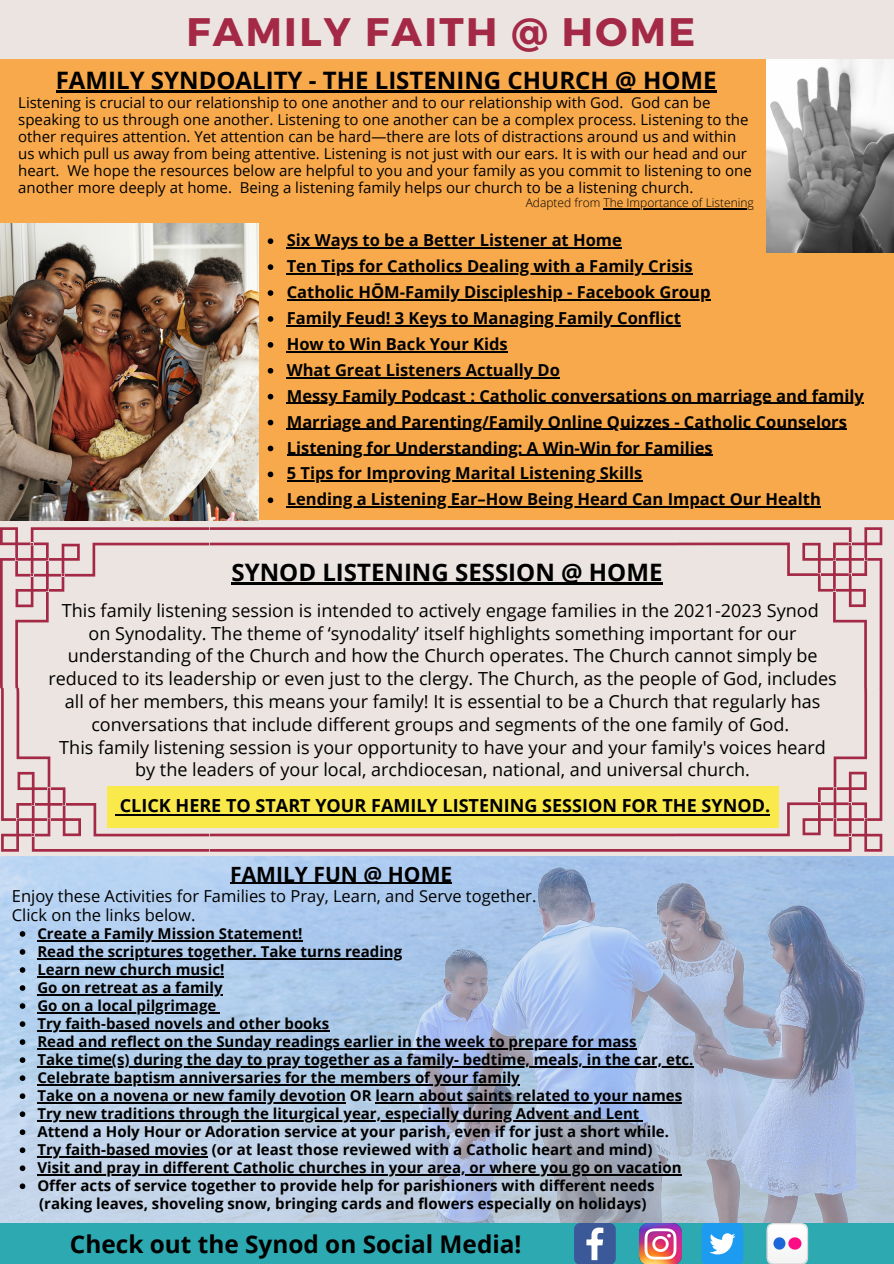
<style>
.page{position:relative;width:894px;height:1264px;background:#fff}
.page>*{position:absolute;margin:0;border:0;box-sizing:border-box;transform-origin:0 0}
.t1{font:700 39.75px "Montserrat";letter-spacing:.06em;color:#a42946}
.t2{font:700 24.3px "Open Sans";color:#000}
.t3{font:700 24px "Open Sans";color:#000}
.t4{font:700 21px "Open Sans";color:#000}
.t5{font:18px/22.8px "Open Sans";color:#000;text-align:center}
.t6{font:700 18px "Open Sans";color:#000}
.t7{font:700 16.5px "Open Sans";color:#000}
.t8{font:16.5px "Open Sans";color:#000}
.t9{font:700 15px "Open Sans";color:#000}
.t10{font:15px/17px "Open Sans";color:#000}
.t11{font:300 12px "Open Sans";color:#000}
</style>
<div class="page">
<div style="left:0;top:0;width:893px;height:1263px;background:#ebe4e1"></div>
<div style="left:0;top:59px;width:893px;height:461px;background:#f8a94b"></div>
<svg style="left:0;top:527px;width:882px;height:324px"></svg>
<img style="left:0;top:224px;width:258px;height:296px">
<img style="left:766px;top:59px;width:127px;height:194px">
<div style="left:107px;top:785px;width:671px;height:42px;background:#fae94a"></div>
<img style="left:0;top:856px;width:893px;height:366px">
<div style="left:0;top:1222px;width:893px;height:41px;background:#2da9b1"></div>
<svg style="left:574px;top:1222px;width:41px;height:41px;background:#5d77a9"></svg>
<img style="left:639px;top:1222px;width:42px;height:41px">
<div style="left:701px;top:1222px;width:42px;height:41px;background:#1d9bf0;border-radius:5px"></div>
<svg style="left:709px;top:1233px;width:26px;height:21px"></svg>
<svg style="left:766px;top:1222px;width:41px;height:41px"></svg>
<img style="left:772px;top:1236px;width:29px;height:14px">
<hr style="left:120px;top:814px;width:650px;height:1px;background:#000">
<hr style="left:231px;top:582px;width:431px;height:2px;background:#000">
<hr style="left:56px;top:91px;width:660px;height:2px;background:#000">
<hr style="left:603px;top:208px;width:150px;height:1px;background:#000">
<svg style="left:267px;top:238px;width:6px;height:6px"></svg>
<hr style="left:287px;top:247px;width:334px;height:1px;background:#000">
<svg style="left:267px;top:264px;width:6px;height:6px"></svg>
<hr style="left:287px;top:273px;width:405px;height:1px;background:#000">
<svg style="left:267px;top:290px;width:6px;height:6px"></svg>
<hr style="left:287px;top:299px;width:423px;height:1px;background:#000">
<svg style="left:267px;top:316px;width:6px;height:6px"></svg>
<hr style="left:287px;top:325px;width:393px;height:1px;background:#000">
<svg style="left:267px;top:342px;width:6px;height:5px"></svg>
<hr style="left:287px;top:351px;width:220px;height:1px;background:#000">
<svg style="left:267px;top:368px;width:6px;height:5px"></svg>
<hr style="left:287px;top:377px;width:272px;height:1px;background:#000">
<svg style="left:267px;top:394px;width:6px;height:5px"></svg>
<hr style="left:287px;top:403px;width:576px;height:1px;background:#000">
<svg style="left:267px;top:420px;width:6px;height:5px"></svg>
<hr style="left:287px;top:429px;width:559px;height:1px;background:#000">
<svg style="left:267px;top:445px;width:6px;height:6px"></svg>
<hr style="left:287px;top:454px;width:425px;height:2px;background:#000">
<svg style="left:267px;top:471px;width:6px;height:6px"></svg>
<hr style="left:287px;top:480px;width:355px;height:1px;background:#000">
<svg style="left:267px;top:497px;width:6px;height:6px"></svg>
<hr style="left:287px;top:506px;width:533px;height:1px;background:#000">
<svg style="left:20px;top:931px;width:5px;height:5px"></svg>
<hr style="left:37px;top:940px;width:265px;height:1px;background:#000">
<svg style="left:20px;top:949px;width:5px;height:5px"></svg>
<hr style="left:37px;top:958px;width:365px;height:1px;background:#000">
<svg style="left:20px;top:967px;width:5px;height:5px"></svg>
<hr style="left:37px;top:976px;width:187px;height:1px;background:#000">
<svg style="left:20px;top:985px;width:5px;height:5px"></svg>
<hr style="left:37px;top:994px;width:185px;height:1px;background:#000">
<svg style="left:20px;top:1003px;width:5px;height:5px"></svg>
<hr style="left:37px;top:1012px;width:179px;height:1px;background:#000">
<svg style="left:20px;top:1021px;width:5px;height:5px"></svg>
<hr style="left:37px;top:1030px;width:292px;height:1px;background:#000">
<svg style="left:20px;top:1039px;width:5px;height:5px"></svg>
<hr style="left:37px;top:1048px;width:599px;height:1px;background:#000">
<svg style="left:20px;top:1057px;width:5px;height:5px"></svg>
<hr style="left:37px;top:1066px;width:656px;height:1px;background:#000">
<svg style="left:20px;top:1075px;width:5px;height:5px"></svg>
<hr style="left:37px;top:1084px;width:482px;height:1px;background:#000">
<svg style="left:20px;top:1093px;width:5px;height:5px"></svg>
<hr style="left:37px;top:1102px;width:309px;height:1px;background:#000">
<hr style="left:375px;top:1102px;width:307px;height:1px;background:#000">
<svg style="left:20px;top:1111px;width:5px;height:5px"></svg>
<hr style="left:37px;top:1120px;width:602px;height:1px;background:#000">
<svg style="left:20px;top:1129px;width:5px;height:5px"></svg>
<svg style="left:20px;top:1147px;width:5px;height:5px"></svg>
<hr style="left:37px;top:1156px;width:171px;height:1px;background:#000">
<svg style="left:20px;top:1165px;width:5px;height:6px"></svg>
<hr style="left:37px;top:1174px;width:644px;height:1px;background:#000">
<svg style="left:20px;top:1183px;width:5px;height:6px"></svg>
<hr style="left:230px;top:882px;width:222px;height:1px;background:#000">
<p class="t1" style="left:186px;top:6px;width:510px">FAMILY FAITH @ HOME</p>
<p class="t3" style="left:56px;top:63px;width:662px">FAMILY SYNDOALITY - THE LISTENING CHURCH @ HOME</p>
<p class="t10" style="left:18px;top:94px;width:734px">Listening is crucial to our relationship to one another and to our relationship with God. God can be speaking to us through one another. Listening to one another can be a complex process. Listening to the other requires attention. Yet attention can be hard—there are lots of distractions around us and within us which pull us away from being attentive. Listening is not just with our ears. It is with our head and our heart. We hope the resources below are helpful to you and your family as you commit to listening to one another more deeply at home. Being a listening family helps our church to be a listening church.</p>
<p class="t11" style="left:525px;top:194px;width:230px">Adapted from The Importance of Listening</p>
<p class="t7" style="left:287px;top:229px;width:336px">Six Ways to be a Better Listener at Home</p>
<p class="t7" style="left:287px;top:254px;width:407px">Ten Tips for Catholics Dealing with a Family Crisis</p>
<p class="t7" style="left:287px;top:280px;width:425px">Catholic HŌM-Family Discipleship - Facebook Group</p>
<p class="t7" style="left:287px;top:306px;width:395px">Family Feud! 3 Keys to Managing Family Conflict</p>
<p class="t7" style="left:287px;top:332px;width:222px">How to Win Back Your Kids</p>
<p class="t7" style="left:287px;top:358px;width:274px">What Great Listeners Actually Do</p>
<p class="t7" style="left:287px;top:384px;width:578px">Messy Family Podcast : Catholic conversations on marriage and family</p>
<p class="t7" style="left:287px;top:410px;width:561px">Marriage and Parenting/Family Online Quizzes - Catholic Counselors</p>
<p class="t7" style="left:287px;top:436px;width:427px">Listening for Understanding: A Win-Win for Families</p>
<p class="t7" style="left:287px;top:462px;width:357px">5 Tips for Improving Marital Listening Skills</p>
<p class="t7" style="left:287px;top:488px;width:535px">Lending a Listening Ear–How Being Heard Can Impact Our Health</p>
<p class="t3" style="left:231px;top:555px;width:432px">SYNOD LISTENING SESSION @ HOME</p>
<p class="t5" style="left:62px;top:598px;width:758px">This family listening session is intended to actively engage families in the 2021-2023 Synod</p>
<p class="t5" style="left:48px;top:621px;width:789px">on Synodality. The theme of ‘synodality’ itself highlights something important for our understanding of the Church and how the Church operates. The Church cannot simply be reduced to its leadership or even just to the clergy. The Church, as the people of God, includes all of her members, this means your family! It is essential to be a Church that regularly has conversations that include different groups and segments of the one family of God.</p>
<p class="t5" style="left:59px;top:735px;width:768px">This family listening session is your opportunity to have your and your family's voices heard by the leaders of your local, archdiocesan, national, and universal church.</p>
<p class="t6" style="left:120px;top:793px;width:651px">CLICK HERE TO START YOUR FAMILY LISTENING SESSION FOR THE SYNOD.</p>
<p class="t4" style="left:230px;top:859px;width:223px">FAMILY FUN @ HOME</p>
<p class="t8" style="left:12px;top:884px;width:526px">Enjoy these Activities for Families to Pray, Learn, and Serve together.</p>
<p class="t8" style="left:12px;top:903px;width:185px">Click on the links below.</p>
<p class="t9" style="left:37px;top:923px;width:266px">Create a Family Mission Statement!</p>
<p class="t9" style="left:37px;top:941px;width:366px">Read the scriptures together. Take turns reading</p>
<p class="t9" style="left:37px;top:959px;width:188px">Learn new church music!</p>
<p class="t9" style="left:37px;top:977px;width:187px">Go on retreat as a family</p>
<p class="t9" style="left:37px;top:995px;width:180px">Go on a local pilgrimage</p>
<p class="t9" style="left:37px;top:1013px;width:293px">Try faith-based novels and other books</p>
<p class="t9" style="left:37px;top:1031px;width:600px">Read and reflect on the Sunday readings earlier in the week to prepare for mass</p>
<p class="t9" style="left:37px;top:1049px;width:657px">Take time(s) during the day to pray together as a family- bedtime, meals, in the car, etc.</p>
<p class="t9" style="left:37px;top:1067px;width:484px">Celebrate baptism anniversaries for the members of your family</p>
<p class="t9" style="left:37px;top:1085px;width:646px">Take on a novena or new family devotion OR learn about saints related to your names</p>
<p class="t9" style="left:37px;top:1103px;width:603px">Try new traditions through the liturgical year, especially during Advent and Lent</p>
<p class="t9" style="left:37px;top:1121px;width:633px">Attend a Holy Hour or Adoration service at your parish, even if for just a short while.</p>
<p class="t9" style="left:37px;top:1139px;width:616px">Try faith-based movies (or at least those reviewed with a Catholic heart and mind)</p>
<p class="t9" style="left:37px;top:1157px;width:645px">Visit and pray in different Catholic churches in your area, or where you go on vacation</p>
<p class="t9" style="left:37px;top:1175px;width:618px">Offer acts of service together to provide help for parishioners with different needs</p>
<p class="t9" style="left:39px;top:1193px;width:608px">(raking leaves, shoveling snow, bringing cards and flowers especially on holidays)</p>
<p class="t2" style="left:70px;top:1226px;width:453px">Check out the Synod on Social Media!</p>
</div>
